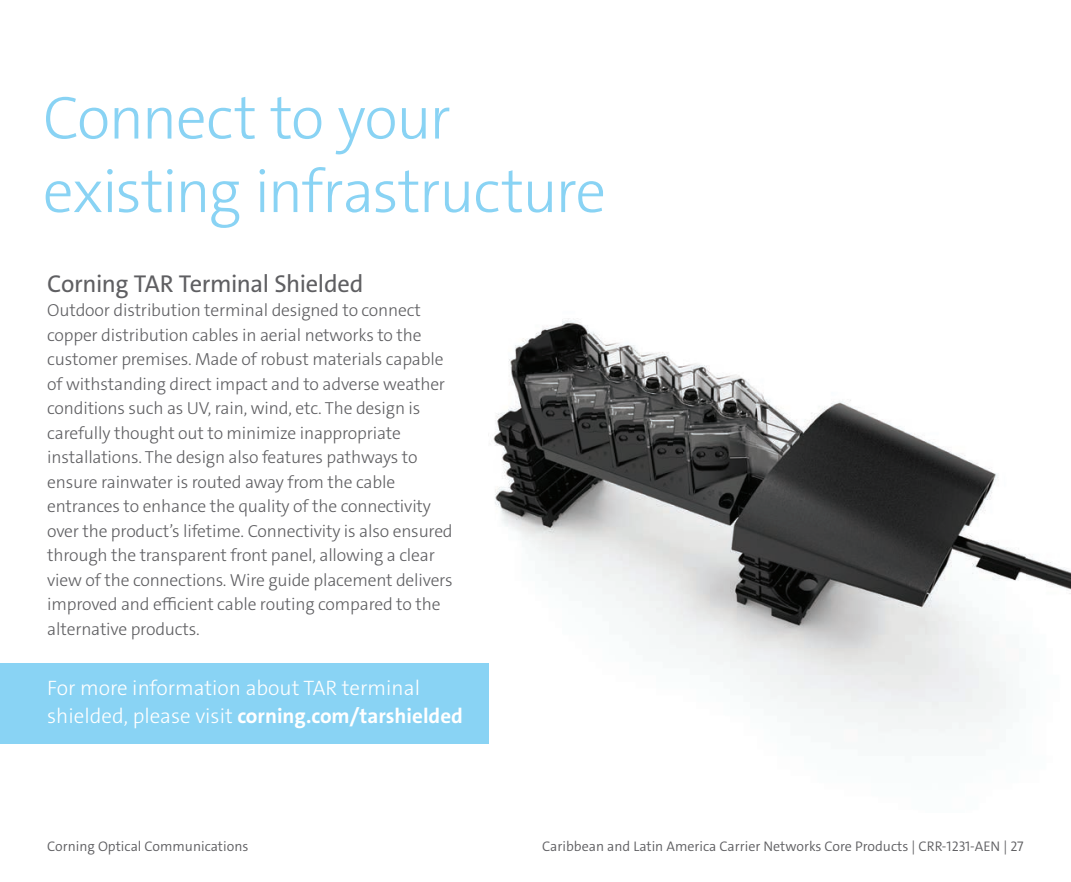
<style>
.page{position:relative;width:1071px;height:882px;background:#fff}
.page>*{position:absolute;margin:0;border:0;box-sizing:border-box;transform-origin:0 0}
.t1{font:300 61.25px/73.5px "The Sans C4 s";letter-spacing:-.025em;color:#89d3f4}
.t2{font:24.5px "The Sans C4 s";letter-spacing:-.02em;color:#5f5f62}
.t3{font:300 21px/28px "The Sans C4 s";color:#fff}
.t4{font:300 17.5px/24.5px "The Sans C4 s";letter-spacing:-.01em;color:#5f5f62}
.t5{font:300 14px "The Sans C4 s";color:#5f5f62}
.s1{font-weight:700}
</style>
<div class="page">
<img style="left:488px;top:318px;width:583px;height:426px">
<div style="left:0;top:663px;width:488px;height:81px;background:#89d3f4"></div>
<p class="t1" style="left:43px;top:82px;width:565px">Connect to your existing infrastructure</p>
<p class="t2" style="left:47px;top:268px;width:318px">Corning TAR Terminal Shielded</p>
<p class="t4" style="left:47px;top:298px;width:407px">Outdoor distribution terminal designed to connect copper distribution cables in aerial networks to the customer premises. Made of robust materials capable of withstanding direct impact and to adverse weather conditions such as UV, rain, wind, etc. The design is carefully thought out to minimize inappropriate installations. The design also features pathways to ensure rainwater is routed away from the cable entrances to enhance the quality of the connectivity over the product’s lifetime. Connectivity is also ensured through the transparent front panel, allowing a clear view of the connections. Wire guide placement delivers improved and efficient cable routing compared to the alternative products.</p>
<p class="t3" style="left:47px;top:674px;width:417px">For more information about TAR terminal shielded, please visit <span class="s1">corning.com/tarshielded</span></p>
<p class="t5" style="left:47px;top:837px;width:203px">Corning Optical Communications</p>
<p class="t5" style="left:542px;top:837px;width:483px">Caribbean and Latin America Carrier Networks Core Products | CRR-1231-AEN | 27</p>
</div>
